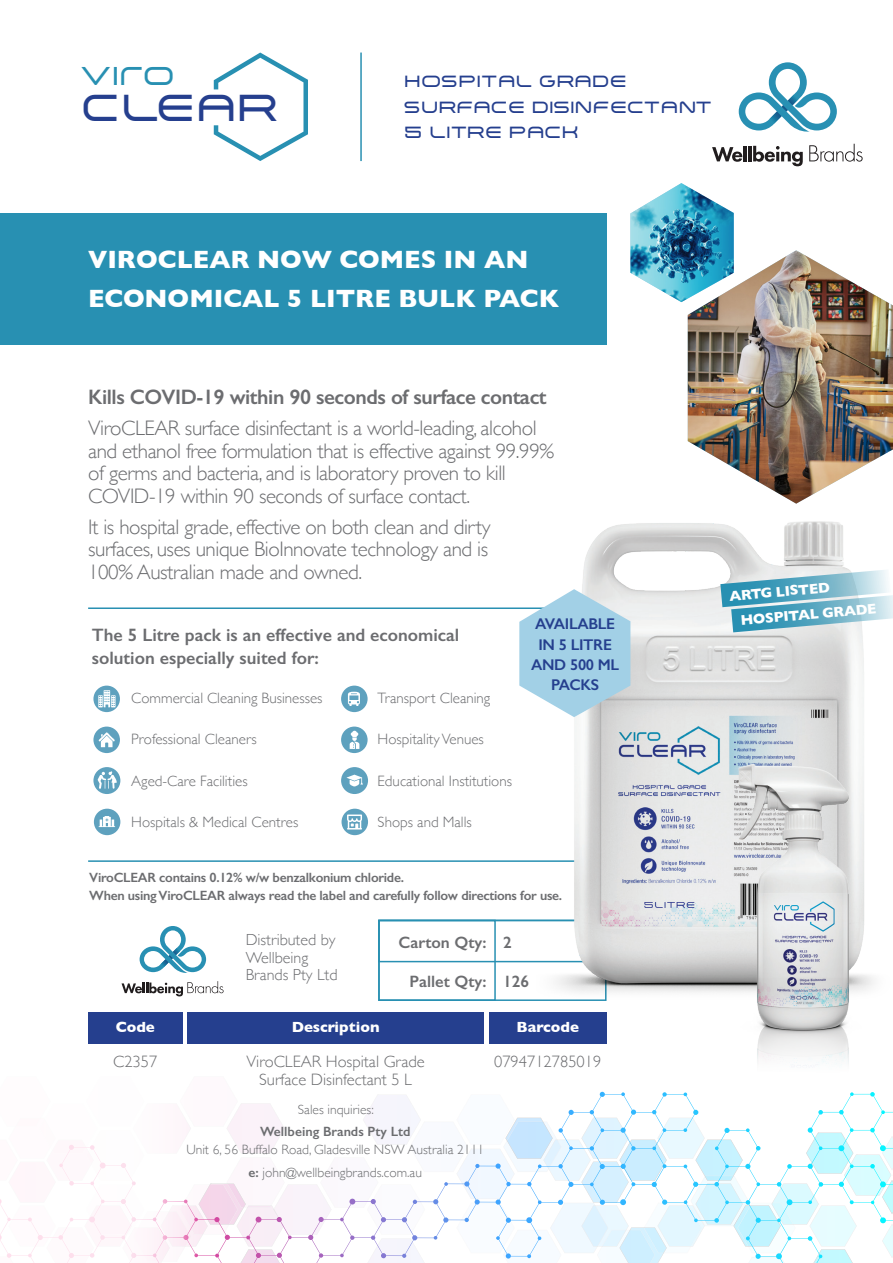
<style>
.page{position:relative;width:893px;height:1263px;background:#fff}
.page>*{position:absolute;margin:0;border:0;box-sizing:border-box;transform-origin:0 0}
.t1{font:500 38.1px "Arkitech";color:#253f8e}
.t2{font:500 26.25px "Arkitech";color:#2890b2}
.t3{font:700 25.5px/39px "Gill Sans";color:#fff}
.t4{font:300 21px/22.5px "Gill Sans";letter-spacing:-.02em;color:#6c6d70}
.t5{font:600 21px "Gill Sans";letter-spacing:-.02em;color:#6c6d70}
.t6{font:600 18px/22.5px "Gill Sans";color:#6c6d70}
.t7{font:300 16.5px/18px "Gill Sans";color:#6c6d70;text-align:center}
.t8{font:500 16.5px "Arkitech";color:#253f8e}
.t9{font:600 16.5px "Gill Sans";color:#6c6d70}
.t10{font:300 16.05px/17.4px "Gill Sans";color:#6c6d70}
.t11{font:600 15.6px/20.4px "Gill Sans";letter-spacing:-.02em;color:#253f8e;text-align:center}
.t12{font:300 15px "Gill Sans";color:#6c6d70}
.t13{font:700 15px "Gill Sans";color:#fff}
.t14{font:700 14.4px "Gill Sans";color:#fff}
.t15{font:600 13.5px/18px "Gill Sans";letter-spacing:-.02em;color:#6c6d70}
.t16{font:300 13.5px/18px "Gill Sans";color:#6c6d70;text-align:center}
.s1{font-weight:600}
</style>
<div class="page">
<svg style="left:200px;top:1091px;width:693px;height:172px"></svg>
<div style="left:88px;top:1012px;width:94px;height:31px;background:#253f8e"></div>
<div style="left:489px;top:1012px;width:117px;height:31px;background:#253f8e"></div>
<div style="left:188px;top:1012px;width:296px;height:31px;background:#253f8e"></div>
<svg style="left:214px;top:53px;width:94px;height:108px"></svg>
<hr style="left:360px;top:53px;width:2px;height:108px;background:#2890b2">
<div style="left:0;top:213px;width:606px;height:132px;background:#2890b2"></div>
<div style="left:378px;top:920px;width:228px;height:42px;border:2px solid #2890b2"></div>
<div style="left:378px;top:920px;width:118px;height:81px;border:2px solid #2890b2"></div>
<hr style="left:88px;top:860px;width:518px;height:2px;background:#2890b2">
<hr style="left:88px;top:607px;width:510px;height:2px;background:#2890b2">
<svg style="left:93px;top:726px;width:27px;height:27px"></svg>
<svg style="left:93px;top:686px;width:27px;height:26px"></svg>
<div style="left:93px;top:767px;width:27px;height:27px;background:#5ea1be;border-radius:50%"></div>
<div style="left:94px;top:809px;width:26px;height:26px;background:#5ea1be;border-radius:50%"></div>
<div style="left:341px;top:726px;width:27px;height:27px;background:#5ea1be;border-radius:50%"></div>
<div style="left:341px;top:686px;width:27px;height:26px;background:#5ea1be;border-radius:50%"></div>
<div style="left:341px;top:767px;width:27px;height:27px;background:#5ea1be;border-radius:50%"></div>
<div style="left:342px;top:809px;width:26px;height:26px;background:#5ea1be;border-radius:50%"></div>
<svg style="left:98px;top:771px;width:19px;height:18px"></svg>
<svg style="left:348px;top:692px;width:12px;height:14px"></svg>
<svg style="left:350px;top:731px;width:9px;height:18px"></svg>
<svg style="left:347px;top:775px;width:16px;height:11px"></svg>
<svg style="left:99px;top:816px;width:16px;height:11px"></svg>
<svg style="left:347px;top:814px;width:15px;height:15px"></svg>
<svg style="left:98px;top:695px;width:5px;height:12px"></svg>
<svg style="left:111px;top:695px;width:5px;height:12px"></svg>
<svg style="left:99px;top:690px;width:16px;height:17px"></svg>
<svg style="left:99px;top:732px;width:16px;height:15px"></svg>
<img style="left:537px;top:521px;width:327px;height:519px">
<svg style="left:720px;top:569px;width:173px;height:63px"></svg>
<svg style="left:519px;top:589px;width:111px;height:128px"></svg>
<img style="left:712px;top:746px;width:162px;height:320px">
<img style="left:688px;top:250px;width:205px;height:254px">
<img style="left:630px;top:183px;width:104px;height:119px">
<svg style="left:712px;top:147px;width:30px;height:15px"></svg>
<hr style="left:743px;top:146px;width:4px;height:15px;background:#211d1e">
<hr style="left:748px;top:146px;width:3px;height:15px;background:#211d1e">
<svg style="left:753px;top:146px;width:50px;height:20px"></svg>
<svg style="left:809px;top:144px;width:54px;height:18px"></svg>
<svg style="left:739px;top:62px;width:98px;height:70px"></svg>
<svg style="left:122px;top:981px;width:102px;height:15px"></svg>
<svg style="left:140px;top:926px;width:66px;height:47px"></svg>
<p class="t2" style="left:81px;top:58px;width:95px">Viro</p>
<p class="t1" style="left:81px;top:82px;width:198px">CLEAR</p>
<p class="t8" style="left:404px;top:70px;width:224px">HOSPITAL GRADE</p>
<p class="t8" style="left:404px;top:96px;width:310px">SURFACE DISINFECTANT</p>
<p class="t8" style="left:404px;top:121px;width:177px">5 LITRE PACK</p>
<p class="t3" style="left:88px;top:239px;width:473px">VIROCLEAR NOW COMES IN AN<br>ECONOMICAL 5 LITRE BULK PACK</p>
<p class="t5" style="left:88px;top:384px;width:460px">Kills COVID-19 within 90 seconds of surface contact</p>
<p class="t4" style="left:88px;top:416px;width:467px">ViroCLEAR surface disinfectant is a world-leading, alcohol and ethanol free formulation that is effective against 99.99% of germs and bacteria, and is laboratory proven to kill COVID-19 within 90 seconds of surface contact.</p>
<p class="t4" style="left:88px;top:515px;width:404px;text-align:justify">It is hospital grade, effective on both clean and dirty surfaces, uses unique BioInnovate technology and is 100% Australian made and owned.</p>
<p class="t6" style="left:92px;top:624px;width:369px">The 5 Litre pack is an effective and economical solution especially suited for:</p>
<p class="t12" style="left:378px;top:686px;width:114px">Transport Cleaning</p>
<p class="t12" style="left:378px;top:727px;width:108px">Hospitality Venues</p>
<p class="t12" style="left:378px;top:769px;width:136px">Educational Institutions</p>
<p class="t12" style="left:378px;top:810px;width:96px">Shops and Malls</p>
<p class="t12" style="left:131px;top:686px;width:193px">Commercial Cleaning Businesses</p>
<p class="t12" style="left:131px;top:727px;width:127px">Professional Cleaners</p>
<p class="t12" style="left:131px;top:769px;width:118px">Aged-Care Facilities</p>
<p class="t12" style="left:131px;top:810px;width:169px">Hospitals &amp; Medical Centres</p>
<p class="t11" style="left:535px;top:614px;width:81px">AVAILABLE</p>
<p class="t11" style="left:531px;top:634px;width:90px">IN 5 LITRE<br>AND 500 ML<br>PACKS</p>
<p class="t15" style="left:89px;top:868px;width:474px">ViroCLEAR contains 0.12% w/w benzalkonium chloride.<br>When using ViroCLEAR always read the label and carefully follow directions for use.</p>
<p class="t10" style="left:246px;top:930px;width:91px">Distributed by</p>
<p class="t10" style="left:246px;top:948px;width:93px">Wellbeing<br>Brands Pty Ltd</p>
<p class="t9" style="left:399px;top:932px;width:115px">Carton Qty: 2</p>
<p class="t9" style="left:409px;top:972px;width:121px">Pallet Qty: 126</p>
<p class="t13" style="left:116px;top:1015px;width:41px">Code</p>
<p class="t13" style="left:292px;top:1015px;width:89px">Description</p>
<p class="t13" style="left:516px;top:1015px;width:64px">Barcode</p>
<p class="t7" style="left:113px;top:1052px;width:46px">C2357</p>
<p class="t7" style="left:246px;top:1052px;width:180px">ViroCLEAR Hospital Grade<br>Surface Disinfectant 5 L</p>
<p class="t7" style="left:494px;top:1052px;width:109px">0794712785019</p>
<p class="t16" style="left:298px;top:1100px;width:77px">Sales inquiries:</p>
<p class="t16" style="left:186px;top:1122px;width:299px"><span class="s1">Wellbeing Brands Pty Ltd<br></span>Unit 6, 56 Buffalo Road, Gladesville NSW Australia 2111</p>
<p class="t16" style="left:249px;top:1162px;width:175px"><span class="s1">e:</span> john@wellbeingbrands.com.au</p>
<p class="t14" style="left:728px;top:584px;width:102px;rotate:-5deg">ARTG LISTED</p>
<p class="t14" style="left:740px;top:609px;width:138px;rotate:-5deg">HOSPITAL GRADE</p>
</div>
